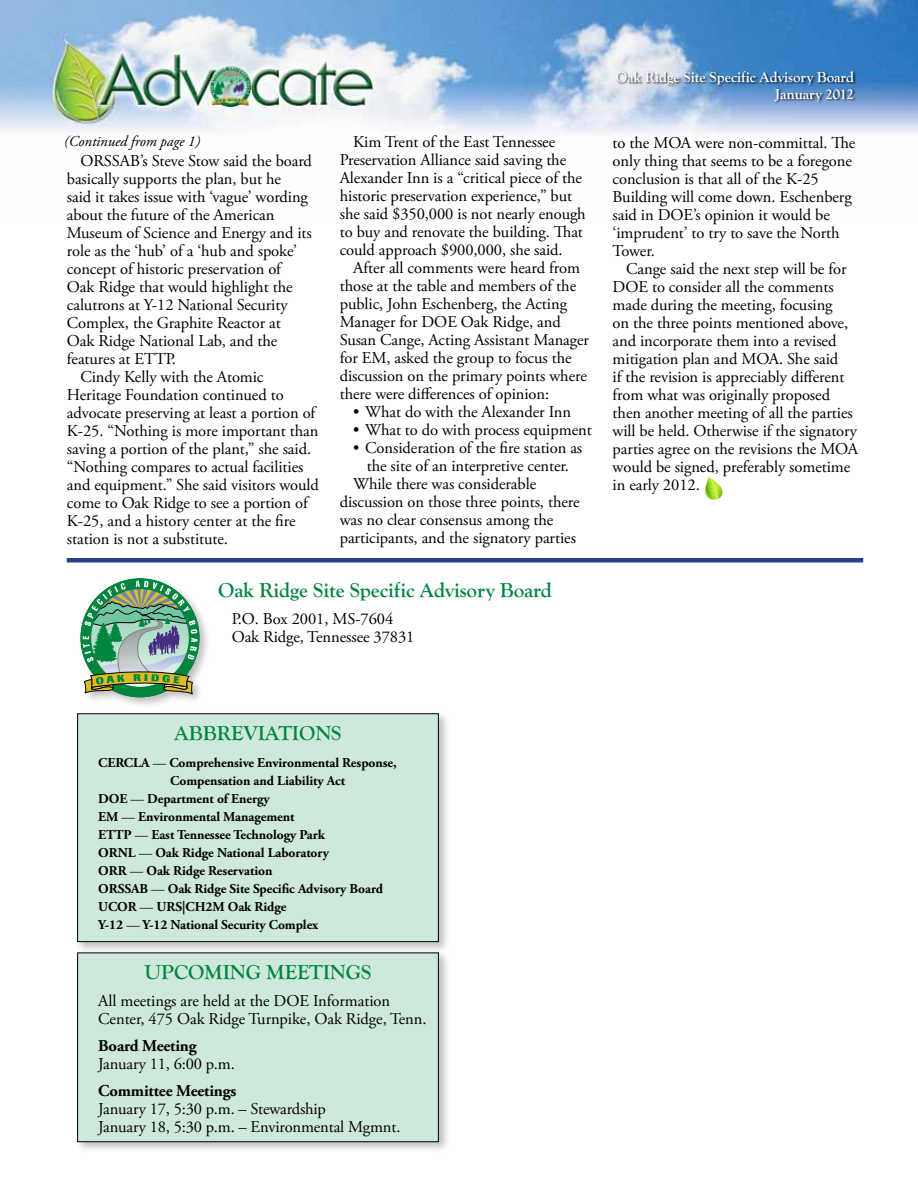
<style>
.page{position:relative;width:918px;height:1188px;background:#fff}
.page>*{position:absolute;margin:0;border:0;box-sizing:border-box;transform-origin:0 0}
.t1{font:700 21px "Goudy Old Style T";letter-spacing:-.005em;color:#00853f}
.t2{font:16.5px/18px "Adobe Garamond Pro";letter-spacing:-.005em;color:#000}
.t3{font:700 16.5px "Adobe Garamond Pro";letter-spacing:-.01em;color:#000}
.t4{font:700 15px/16.5px "Goudy Old Style T";letter-spacing:-.005em;color:#fff;text-align:right}
.t5{font:italic 15px "Adobe Garamond Pro";letter-spacing:-.005em;color:#000}
.t6{font:700 13.5px "Adobe Garamond Pro";letter-spacing:-.005em;color:#000}
.s1{font-weight:400}
</style>
<div class="page">
<img style="left:0;top:0;width:918px;height:136px">
<div style="left:616px;top:71px;width:242px;height:33px;background:#000;opacity:.75"></div>
<div style="left:75px;top:711px;width:376px;height:242px;background:#000;opacity:.25"></div>
<div style="left:78px;top:714px;width:360px;height:228px;background:#cee9db"></div>
<div style="left:77px;top:713px;width:362px;height:229px;border:1px solid #000"></div>
<div style="left:75px;top:950px;width:376px;height:204px;background:#000;opacity:.25"></div>
<div style="left:78px;top:953px;width:360px;height:189px;background:#cee9db"></div>
<div style="left:77px;top:952px;width:362px;height:190px;border:1px solid #000"></div>
<hr style="left:67px;top:558px;width:796px;height:4px;background:#25408f">
<div style="left:78px;top:576px;width:133px;height:133px;background:#000;opacity:.25"></div>
<img style="left:80px;top:578px;width:120px;height:120px">
<svg style="left:705px;top:476px;width:18px;height:24px"></svg>
<p class="t5" style="left:64px;top:132px;width:137px">(Continued from page 1)</p>
<p class="t2" style="left:80px;top:152px;width:233px">ORSSAB’s Steve Stow said the board</p>
<p class="t2" style="left:67px;top:170px;width:216px">basically supports the plan, but he</p>
<p class="t2" style="left:67px;top:188px;width:243px">said it takes issue with ‘vague’ wording</p>
<p class="t2" style="left:67px;top:206px;width:209px">about the future of the American</p>
<p class="t2" style="left:67px;top:224px;width:246px">Museum of Science and Energy and its</p>
<p class="t2" style="left:67px;top:242px;width:232px">role as the ‘hub’ of a ‘hub and spoke’</p>
<p class="t2" style="left:67px;top:260px;width:216px">concept of historic preservation of</p>
<p class="t2" style="left:67px;top:278px;width:227px">Oak Ridge that would highlight the</p>
<p class="t2" style="left:67px;top:296px;width:222px">calutrons at Y-12 National Security</p>
<p class="t2" style="left:67px;top:314px;width:216px">Complex, the Graphite Reactor at</p>
<p class="t2" style="left:67px;top:332px;width:212px">Oak Ridge National Lab, and the</p>
<p class="t2" style="left:67px;top:350px;width:111px">features at ETTP.</p>
<p class="t2" style="left:80px;top:368px;width:185px">Cindy Kelly with the Atomic</p>
<p class="t2" style="left:67px;top:386px;width:218px">Heritage Foundation continued to</p>
<p class="t2" style="left:67px;top:404px;width:250px">advocate preserving at least a portion of</p>
<p class="t2" style="left:67px;top:422px;width:253px">K-25. “Nothing is more important than</p>
<p class="t2" style="left:67px;top:440px;width:246px">saving a portion of the plant,” she said.</p>
<p class="t2" style="left:67px;top:458px;width:238px">“Nothing compares to actual facilities</p>
<p class="t2" style="left:67px;top:476px;width:254px">and equipment.” She said visitors would</p>
<p class="t2" style="left:67px;top:494px;width:242px">come to Oak Ridge to see a portion of</p>
<p class="t2" style="left:67px;top:512px;width:230px">K-25, and a history center at the fire</p>
<p class="t2" style="left:67px;top:530px;width:163px">station is not a substitute.</p>
<p class="t2" style="left:340px;top:133px;width:248px;text-indent:13px">Kim Trent of the East Tennessee Preservation Alliance said saving the Alexander Inn is a “critical piece of the historic preservation experience,” but she said $350,000 is not nearly enough to buy and renovate the building. That could approach $900,000, she said.</p>
<p class="t2" style="left:340px;top:259px;width:251px;text-indent:13px">After all comments were heard from those at the table and members of the public, John Eschenberg, the Acting Manager for DOE Oak Ridge, and Susan Cange, Acting Assistant Manager for EM, asked the group to focus the discussion on the primary points where there were differences of opinion:</p>
<p class="t2" style="left:353px;top:403px;width:219px">• What do with the Alexander Inn</p>
<p class="t2" style="left:353px;top:421px;width:240px">• What to do with process equipment</p>
<p class="t2" style="left:353px;top:439px;width:231px">• Consideration of the fire station as</p>
<p class="t2" style="left:367px;top:457px;width:204px">the site of an interpretive center.</p>
<p class="t2" style="left:353px;top:475px;width:184px">While there was considerable</p>
<p class="t2" style="left:340px;top:493px;width:241px">discussion on those three points, there</p>
<p class="t2" style="left:340px;top:511px;width:215px">was no clear consensus among the</p>
<p class="t2" style="left:340px;top:529px;width:238px">participants, and the signatory parties</p>
<p class="t1" style="left:218px;top:578px;width:335px">Oak Ridge Site Specific Advisory Board</p>
<p class="t2" style="left:232px;top:610px;width:184px">P.O. Box 2001, MS-7604<br>Oak Ridge, Tennessee 37831</p>
<p class="t4" style="left:616px;top:69px;width:240px">Oak Ridge Site Specific Advisory Board<br>January 2012</p>
<p class="t2" style="left:613px;top:134px;width:244px">to the MOA were non-committal. The only thing that seems to be a foregone conclusion is that all of the K-25<br>Building will come down. Eschenberg said in DOE’s opinion it would be ‘imprudent’ to try to save the North<br>Tower.</p>
<p class="t2" style="left:613px;top:260px;width:247px;text-indent:13px">Cange said the next step will be for DOE to consider all the comments made during the meeting, focusing<br>on the three points mentioned above, and incorporate them into a revised mitigation plan and MOA. She said<br>if the revision is appreciably different from what was originally proposed then another meeting of all the parties will be held. Otherwise if the signatory parties agree on the revisions the MOA would be signed, preferably sometime in early 2012.</p>
<p class="t1" style="left:174px;top:721px;width:169px">ABBREVIATIONS</p>
<p class="t6" style="left:98px;top:755px;width:300px">CERCLA <span class="s1">—</span> Comprehensive Environmental Response,</p>
<p class="t6" style="left:170px;top:773px;width:176px">Compensation and Liability Act</p>
<p class="t6" style="left:98px;top:791px;width:173px">DOE <span class="s1">—</span> Department of Energy</p>
<p class="t6" style="left:98px;top:809px;width:198px">EM <span class="s1">—</span> Environmental Management</p>
<p class="t6" style="left:98px;top:826px;width:228px">ETTP <span class="s1">—</span> East Tennessee Technology Park</p>
<p class="t6" style="left:98px;top:844px;width:232px">ORNL <span class="s1">—</span> Oak Ridge National Laboratory</p>
<p class="t6" style="left:98px;top:862px;width:176px">ORR <span class="s1">—</span> Oak Ridge Reservation</p>
<p class="t6" style="left:98px;top:880px;width:286px">ORSSAB <span class="s1">—</span> Oak Ridge Site Specific Advisory Board</p>
<p class="t6" style="left:98px;top:898px;width:190px">UCOR <span class="s1">—</span> URS|CH2M Oak Ridge</p>
<p class="t6" style="left:98px;top:916px;width:222px">Y-12 <span class="s1">—</span> Y-12 National Security Complex</p>
<p class="t1" style="left:145px;top:960px;width:228px">UPCOMING MEETINGS</p>
<p class="t2" style="left:98px;top:992px;width:330px">All meetings are held at the DOE Information<br>Center, 475 Oak Ridge Turnpike, Oak Ridge, Tenn.</p>
<p class="t3" style="left:98px;top:1036px;width:100px">Board Meeting</p>
<p class="t2" style="left:98px;top:1055px;width:138px">January 11, 6:00 p.m.</p>
<p class="t3" style="left:98px;top:1081px;width:140px">Committee Meetings</p>
<p class="t2" style="left:98px;top:1100px;width:304px">January 17, 5:30 p.m. – Stewardship<br>January 18, 5:30 p.m. – Environmental Mgmnt.</p>
</div>
